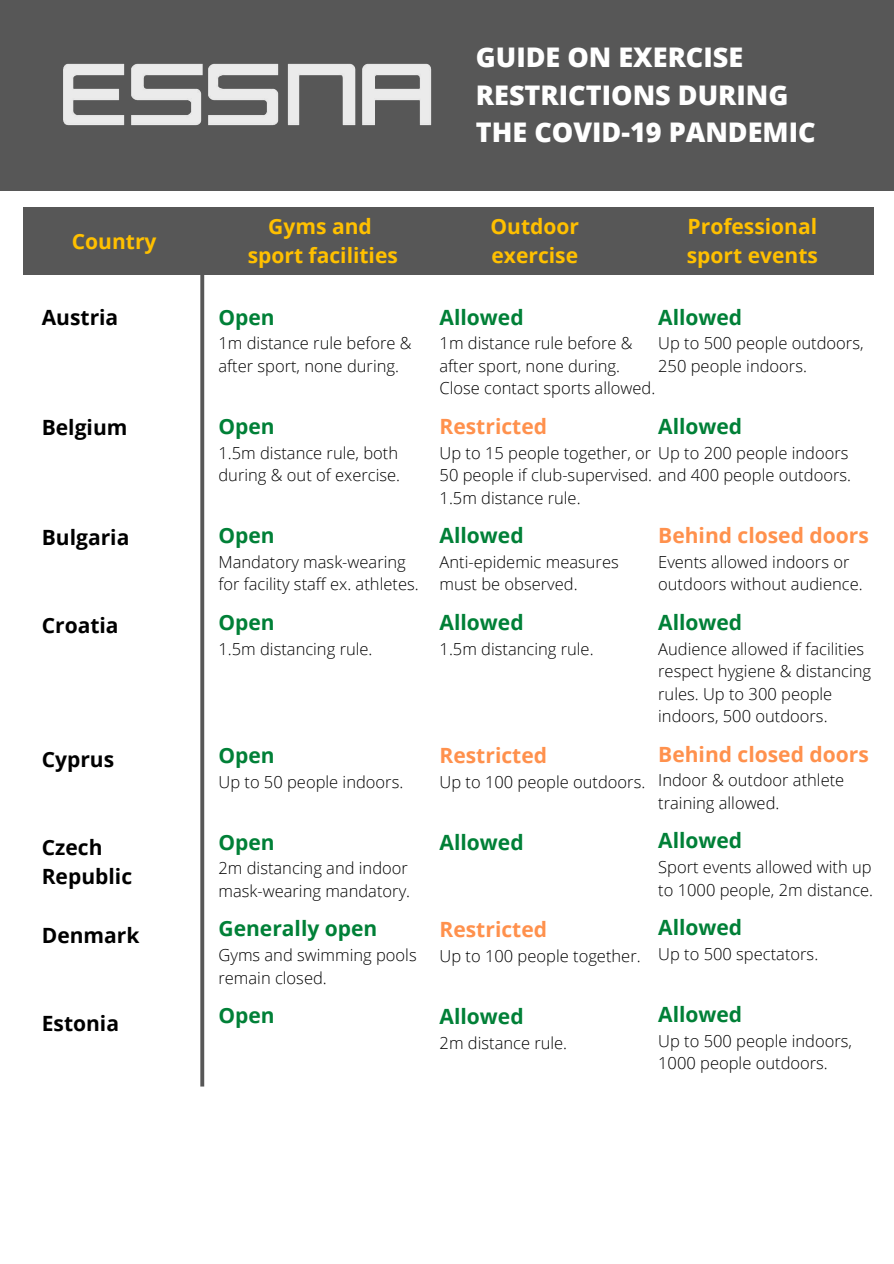
<style>
.page{position:relative;width:894px;height:1264px;background:#fff}
.page>*{position:absolute;margin:0;border:0;box-sizing:border-box;transform-origin:0 0}
.t1{font:800 27px/37.2px "Open Sans";color:#fff}
.t2{font:700 21px "Open Sans";color:#008037}
.t3{font:700 21px/29.2px "Open Sans";color:#ffc000}
.t4{font:700 21px "Open Sans";color:#ff914d}
.t5{font:700 21px/29.2px "Open Sans";color:#000}
.t6{font:300 16.5px/22.5px "Open Sans";color:#000}
</style>
<div class="page">
<div style="left:0;top:0;width:893px;height:190px;background:#575757"></div>
<img style="left:63px;top:63px;width:369px;height:63px">
<svg style="left:200px;top:275px;width:4px;height:811px;background:#656565"></svg>
<div style="left:24px;top:207px;width:849px;height:68px;background:#575757"></div>
<p class="t3" style="left:72px;top:226px;width:86px">Country</p>
<p class="t5" style="left:42px;top:302px;width:78px">Austria</p>
<p class="t5" style="left:42px;top:412px;width:87px">Belgium</p>
<p class="t5" style="left:42px;top:522px;width:89px">Bulgaria</p>
<p class="t5" style="left:42px;top:610px;width:78px">Croatia</p>
<p class="t5" style="left:42px;top:744px;width:74px">Cyprus</p>
<p class="t5" style="left:42px;top:832px;width:92px">Czech<br>Republic</p>
<p class="t5" style="left:42px;top:920px;width:99px">Denmark</p>
<p class="t5" style="left:42px;top:1008px;width:79px">Estonia</p>
<h1 class="t1" style="left:476px;top:38px;width:341px">GUIDE ON EXERCISE<br>RESTRICTIONS DURING<br>THE COVID-19 PANDEMIC</h1>
<p class="t3" style="left:248px;top:211px;width:152px;text-align:center">Gyms and sport facilities</p>
<p class="t3" style="left:490px;top:211px;width:90px">Outdoor exercise</p>
<p class="t3" style="left:686px;top:211px;width:132px">Professional sport events</p>
<p class="t2" style="left:218px;top:302px;width:58px">Open</p>
<p class="t6" style="left:218px;top:332px;width:194px">1m distance rule before &amp; after sport, none during.</p>
<p class="t2" style="left:218px;top:411px;width:58px">Open</p>
<p class="t6" style="left:218px;top:441px;width:183px">1.5m distance rule, both during &amp; out of exercise.</p>
<p class="t2" style="left:218px;top:520px;width:58px">Open</p>
<p class="t6" style="left:218px;top:550px;width:202px">Mandatory mask-wearing for facility staff ex. athletes.</p>
<p class="t2" style="left:218px;top:607px;width:58px">Open</p>
<p class="t6" style="left:218px;top:637px;width:155px">1.5m distancing rule.</p>
<p class="t2" style="left:218px;top:740px;width:58px">Open</p>
<p class="t6" style="left:218px;top:770px;width:186px">Up to 50 people indoors.</p>
<p class="t2" style="left:218px;top:827px;width:58px">Open</p>
<p class="t6" style="left:218px;top:856px;width:193px">2m distancing and indoor mask-wearing mandatory.</p>
<p class="t2" style="left:218px;top:913px;width:160px">Generally open</p>
<p class="t6" style="left:218px;top:943px;width:200px">Gyms and swimming pools remain closed.</p>
<p class="t2" style="left:218px;top:1000px;width:58px">Open</p>
<p class="t2" style="left:439px;top:302px;width:85px">Allowed</p>
<p class="t6" style="left:439px;top:332px;width:217px">1m distance rule before &amp; after sport, none during.<br>Close contact sports allowed.</p>
<p class="t4" style="left:439px;top:411px;width:109px">Restricted</p>
<p class="t6" style="left:439px;top:441px;width:413px">Up to 15 people together, or Up to 200 people indoors<br>50 people if club-supervised. and 400 people outdoors.<br>1.5m distance rule.</p>
<p class="t2" style="left:439px;top:520px;width:85px">Allowed</p>
<p class="t6" style="left:439px;top:550px;width:181px">Anti-epidemic measures must be observed.</p>
<p class="t2" style="left:439px;top:607px;width:85px">Allowed</p>
<p class="t6" style="left:439px;top:637px;width:155px">1.5m distancing rule.</p>
<p class="t2" style="left:658px;top:302px;width:85px">Allowed</p>
<p class="t6" style="left:658px;top:332px;width:207px">Up to 500 people outdoors,<br>250 people indoors.</p>
<p class="t2" style="left:658px;top:411px;width:85px">Allowed</p>
<p class="t4" style="left:658px;top:520px;width:212px">Behind closed doors</p>
<p class="t6" style="left:658px;top:550px;width:206px">Events allowed indoors or outdoors without audience.</p>
<p class="t2" style="left:658px;top:607px;width:85px">Allowed</p>
<p class="t6" style="left:658px;top:637px;width:214px">Audience allowed if facilities respect hygiene &amp; distancing rules. Up to 300 people indoors, 500 outdoors.</p>
<p class="t4" style="left:658px;top:739px;width:212px">Behind closed doors</p>
<p class="t6" style="left:658px;top:768px;width:187px">Indoor &amp; outdoor athlete training allowed.</p>
<p class="t2" style="left:658px;top:826px;width:85px">Allowed</p>
<p class="t6" style="left:658px;top:855px;width:216px">Sport events allowed with up to 1000 people, 2m distance.</p>
<p class="t2" style="left:658px;top:912px;width:85px">Allowed</p>
<p class="t6" style="left:658px;top:942px;width:161px">Up to 500 spectators.</p>
<p class="t4" style="left:439px;top:740px;width:109px">Restricted</p>
<p class="t6" style="left:439px;top:770px;width:207px">Up to 100 people outdoors.</p>
<p class="t2" style="left:439px;top:827px;width:85px">Allowed</p>
<p class="t4" style="left:439px;top:914px;width:109px">Restricted</p>
<p class="t6" style="left:439px;top:944px;width:202px">Up to 100 people together.</p>
<p class="t2" style="left:439px;top:1001px;width:85px">Allowed</p>
<p class="t6" style="left:439px;top:1031px;width:129px">2m distance rule.</p>
<p class="t2" style="left:658px;top:999px;width:85px">Allowed</p>
<p class="t6" style="left:658px;top:1028px;width:195px">Up to 500 people indoors,<br>1000 people outdoors.</p>
</div>
